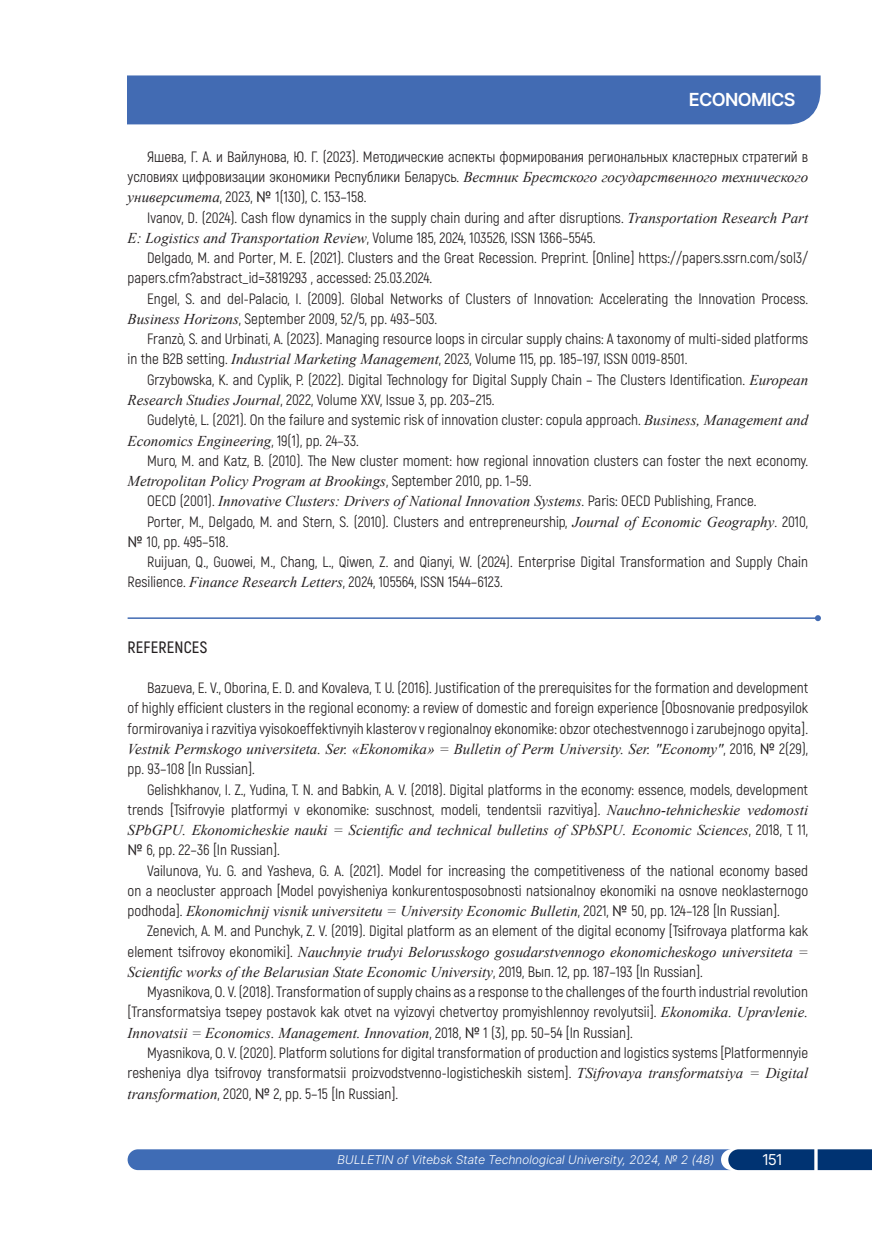
<style>
.page{position:relative;width:872px;height:1234px;background:#fff}
.page>*{position:absolute;margin:0;border:0;box-sizing:border-box;transform-origin:0 0}
.t1{font:600 18px "Inter Tight";color:#fff}
.Подзаголовок{font:600 16.5px "Akrobat";letter-spacing:.01em;color:#231f20}
.Список_использованых{font:15px/20.2px "Akrobat";color:#231f20}
.Список_использованых-2{font:italic 15px "Times New Roman";color:#231f20}
.t2{font:15px "Inter Tight";color:#fff}
.t3{font:italic 300 12px "Inter Tight";letter-spacing:.025em;color:#fff}
.s1{font-family:"Times New Roman";font-style:italic}
.s2{font-family:"PT Sans"}
.s3{font-family:"Akrobat";font-style:normal}
</style>
<div class="page">
<svg style="left:128px;top:1149px;width:744px;height:20px;background:#3966ab"></svg>
<div style="left:127px;top:75px;width:693px;height:49px;background:#426bb3"></div>
<hr style="left:128px;top:617px;width:690px;height:1px;background:#426bb3">
<svg style="left:815px;top:615px;width:6px;height:6px"></svg>
<p class="t1" style="left:689px;top:86px;width:107px">ECONOMICS</p>
<p class="Список_использованых" style="left:128px;top:146px;width:682px;text-align:justify;text-indent:19px">Яшева, Г. А. и Вайлунова, Ю. Г. (2023). Методические аспекты формирования региональных кластерных стратегий в условиях цифровизации экономики Республики Беларусь. <span class="s1">Вестник Брестского государственного технического университета</span>, 2023, <span class="s2">№</span> 1(130), С. 153–158.</p>
<p class="Список_использованых" style="left:128px;top:207px;width:682px;text-indent:19px">Ivanov, D. (2024). Cash flow dynamics in the supply chain during and after disruptions. <span class="s1">Transportation Research Part<br>E: Logistics and Transportation Review</span>, Volume 185, 2024, 103526, ISSN 1366–5545.</p>
<p class="Список_использованых" style="left:128px;top:248px;width:682px;text-indent:19px">Delgado, M. and Porter, M. E. (2021). Clusters and the Great Recession. Preprint. [Online] https://papers.ssrn.com/sol3/ papers.cfm?abstract_id=3819293 , accessed: 25.03.2024.</p>
<p class="Список_использованых" style="left:128px;top:288px;width:682px;text-indent:19px">Engel, S. and del-Palacio, I. (2009). Global Networks of Clusters of Innovation: Accelerating the Innovation Process.<br><span class="s1">Business Horizons</span>, September 2009, 52/5, pp. 493–503.</p>
<p class="Список_использованых" style="left:128px;top:329px;width:682px;text-indent:19px">Franzò, S. and Urbinati, A. (2023). Managing resource loops in circular supply chains: A taxonomy of multi-sided platforms in the B2B setting. <span class="s1">Industrial Marketing Management</span>, 2023, Volume 115, pp. 185–197, ISSN 0019-8501.</p>
<p class="Список_использованых" style="left:128px;top:369px;width:682px;text-indent:19px">Grzybowska, K. and Cyplik, P. (2022). Digital Technology for Digital Supply Chain – The Clusters Identification. <span class="s1">European<br>Research Studies Journal</span>, 2022, Volume XXV, Issue 3, pp. 203–215.</p>
<p class="Список_использованых" style="left:128px;top:410px;width:682px;text-indent:19px">Gudelytė, L. (2021). On the failure and systemic risk of innovation cluster: copula approach. <span class="s1">Business, Management and<br>Economics Engineering</span>, 19(1), pp. 24–33.</p>
<p class="Список_использованых" style="left:128px;top:450px;width:682px;text-indent:19px">Muro, M. and Katz, B. (2010). The New cluster moment: how regional innovation clusters can foster the next economy.<br><span class="s1">Metropolitan Policy Program at Brookings</span>, September 2010, pp. 1–59.</p>
<p class="Список_использованых-2" style="left:147px;top:491px;width:611px"><span class="s3">OECD (2001).</span> Innovative Clusters: Drivers of National Innovation Systems<span class="s3">. Paris: OECD Publishing, France.</span></p>
<p class="Список_использованых" style="left:128px;top:511px;width:682px;text-indent:19px">Porter, M., Delgado, M. and Stern, S. (2010). Clusters and entrepreneurship, <span class="s1">Journal of Economic Geography</span>. 2010, <span class="s2">№</span> 10, pp. 495–518.</p>
<p class="Список_использованых" style="left:128px;top:551px;width:682px;text-indent:19px">Ruijuan, Q., Guowei, M., Chang, L., Qiwen, Z. and Qianyi, W. (2024). Enterprise Digital Transformation and Supply Chain<br>Resilience. <span class="s1">Finance Research Letters</span>, 2024, 105564, ISSN 1544–6123.</p>
<p class="Подзаголовок" style="left:128px;top:636px;width:81px">REFERENCES</p>
<p class="Список_использованых" style="left:128px;top:677px;width:682px;text-align:justify;text-indent:19px">Bazueva, E. V., Oborina, E. D. and Kovaleva, T. U. (2016). Justification of the prerequisites for the formation and development of highly efficient clusters in the regional economy: a review of domestic and foreign experience [Obosnovanie predposyilok formirovaniya i razvitiya vyisokoeffektivnyih klasterov v regionalnoy ekonomike: obzor otechestvennogo i zarubejnogo opyita].<br><span class="s1">Vestnik Permskogo universiteta. Ser. «Ekonomika» = Bulletin of Perm University. Ser. "Economy"</span>, 2016, <span class="s2">№</span> 2(29), pp. 93–108 [In Russian].</p>
<p class="Список_использованых" style="left:128px;top:779px;width:682px;text-align:justify;text-indent:19px">Gelishkhanov, I. Z., Yudina, T. N. and Babkin, A. V. (2018). Digital platforms in the economy: essence, models, development trends [Tsifrovyie platformyi v ekonomike: suschnost, modeli, tendentsii razvitiya]. <span class="s1">Nauchno-tehnicheskie vedomosti SPbGPU. Ekonomicheskie nauki = Scientific and technical bulletins of SPbSPU. Economic Sciences</span>, 2018, Т. 11, <span class="s2">№</span> 6, pp. 22–36 [In Russian].</p>
<p class="Список_использованых" style="left:128px;top:860px;width:682px;text-align:justify;text-indent:19px">Vailunova, Yu. G. and Yasheva, G. A. (2021). Model for increasing the competitiveness of the national economy based on a neocluster approach [Model povyisheniya konkurentosposobnosti natsionalnoy ekonomiki na osnove neoklasternogo podhoda]. <span class="s1">Ekonomіchnij vіsnik unіversitetu = University Economic Bulletin</span>, 2021, <span class="s2">№</span> 50, pp. 124–128 [In Russian].</p>
<p class="Список_использованых" style="left:128px;top:920px;width:682px;text-align:justify;text-indent:19px">Zenevich, A. M. and Punchyk, Z. V. (2019). Digital platform as an element of the digital economy [Tsifrovaya platforma kak element tsifrovoy ekonomiki]. <span class="s1">Nauchnyie trudyi Belorusskogo gosudarstvennogo ekonomicheskogo universiteta = Scientific works of the Belarusian State Economic University</span>, 2019, Вып. 12, pp. 187–193 [In Russian].</p>
<p class="Список_использованых" style="left:128px;top:981px;width:682px;text-align:justify;text-indent:19px">Myasnikova, O. V. (2018). Transformation of supply chains as a response to the challenges of the fourth industrial revolution [Transformatsiya tsepey postavok kak otvet na vyizovyi chetvertoy promyishlennoy revolyutsii]. <span class="s1">Ekonomika. Upravlenie.<br>Innovatsii = Economics. Management. Innovation</span>, 2018, <span class="s2">№</span> 1 (3), pp. 50–54 [In Russian].</p>
<p class="Список_использованых" style="left:128px;top:1042px;width:682px;text-align:justify;text-indent:19px">Myasnikova, O. V. (2020). Platform solutions for digital transformation of production and logistics systems [Platformennyie resheniya dlya tsifrovoy transformatsii proizvodstvenno-logisticheskih sistem]. <span class="s1">TSifrovaya transformatsiya = Digital transformation</span>, 2020, <span class="s2">№</span> 2, pp. 5–15 [In Russian].</p>
<p class="t3" style="left:337px;top:1150px;width:378px">BULLETIN of Vitebsk State Technological University, 2024, № 2 (48)</p>
<p class="t2" style="left:763px;top:1148px;width:20px">151</p>
</div>
